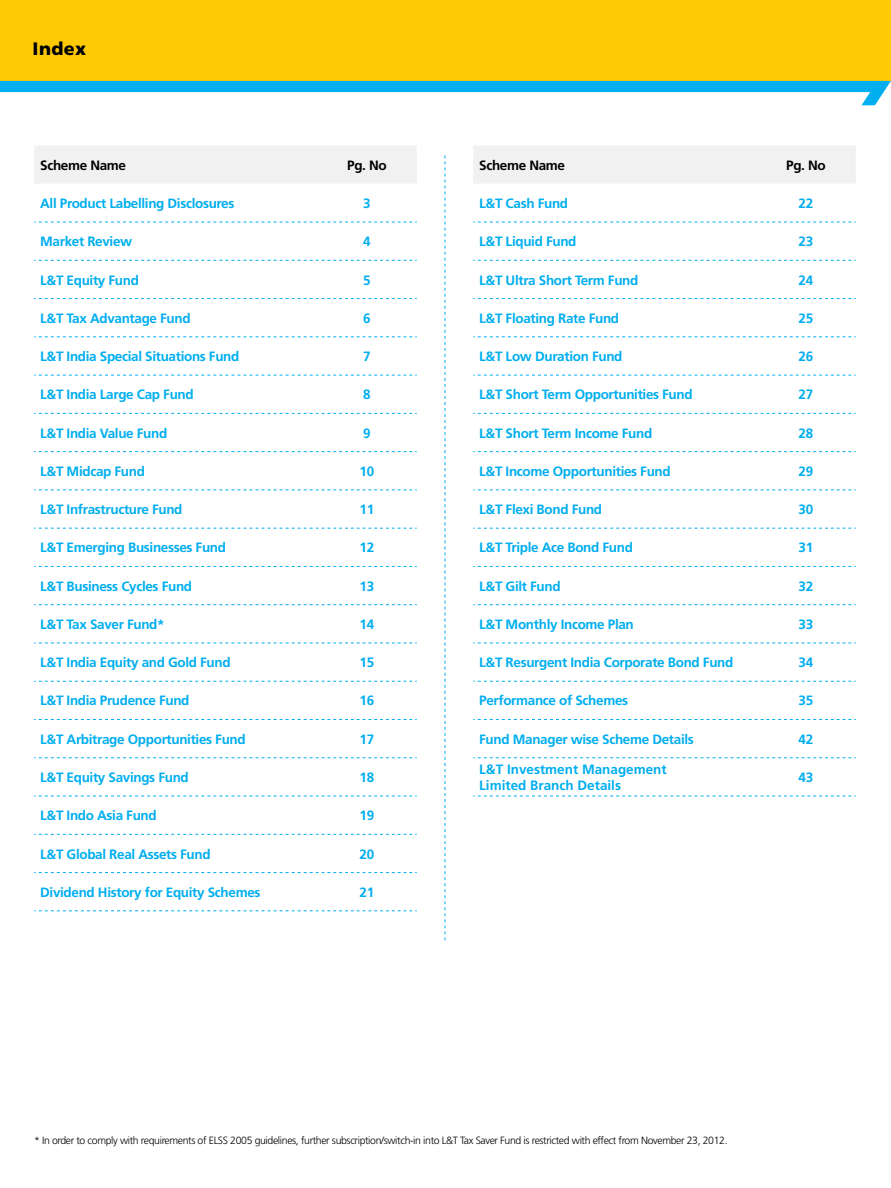
<style>
.page{position:relative;width:891px;height:1188px;background:#fff}
.page>*{position:absolute;margin:0;border:0;box-sizing:border-box;transform-origin:0 0}
.t1{font:900 18px "Frutiger LT Pro";letter-spacing:.02em;color:#000}
.t2{font:700 13.5px "Frutiger LT Pro";letter-spacing:-.025em;color:#00aeef}
.t3{font:700 13.5px/15.8px "Frutiger LT Pro";color:#00aeef}
.t4{font:700 13.5px "Frutiger LT Pro";letter-spacing:-.025em;color:#000}
.t5{font:300 10.5px "Frutiger LT Pro";letter-spacing:-.035em;color:#000}
</style>
<div class="page">
<div style="left:0;top:0;width:891px;height:81px;background:#fec905"></div>
<svg style="left:0;top:81px;width:891px;height:24px"></svg>
<div style="left:34px;top:146px;width:383px;height:37px;background:#f1f1f2"></div>
<svg style="left:34px;top:221px;width:383px;height:653px"></svg>
<svg style="left:34px;top:222px;width:383px;height:1px"></svg>
<svg style="left:34px;top:260px;width:383px;height:1px"></svg>
<svg style="left:34px;top:298px;width:383px;height:1px"></svg>
<svg style="left:34px;top:336px;width:383px;height:1px"></svg>
<svg style="left:34px;top:375px;width:383px;height:1px"></svg>
<svg style="left:34px;top:413px;width:383px;height:1px"></svg>
<svg style="left:34px;top:451px;width:383px;height:1px"></svg>
<svg style="left:34px;top:490px;width:383px;height:1px"></svg>
<svg style="left:34px;top:528px;width:383px;height:1px"></svg>
<svg style="left:34px;top:566px;width:383px;height:1px"></svg>
<svg style="left:34px;top:604px;width:383px;height:1px"></svg>
<svg style="left:34px;top:643px;width:383px;height:1px"></svg>
<svg style="left:34px;top:681px;width:383px;height:1px"></svg>
<svg style="left:34px;top:719px;width:383px;height:1px"></svg>
<svg style="left:34px;top:757px;width:383px;height:1px"></svg>
<svg style="left:34px;top:796px;width:383px;height:1px"></svg>
<svg style="left:34px;top:834px;width:383px;height:1px"></svg>
<svg style="left:34px;top:872px;width:383px;height:1px"></svg>
<svg style="left:34px;top:910px;width:383px;height:1px"></svg>
<div style="left:473px;top:146px;width:383px;height:37px;background:#f1f1f2"></div>
<svg style="left:473px;top:221px;width:383px;height:575px"></svg>
<svg style="left:473px;top:222px;width:383px;height:1px"></svg>
<svg style="left:473px;top:260px;width:383px;height:1px"></svg>
<svg style="left:473px;top:298px;width:383px;height:1px"></svg>
<svg style="left:473px;top:336px;width:383px;height:1px"></svg>
<svg style="left:473px;top:375px;width:383px;height:1px"></svg>
<svg style="left:473px;top:413px;width:383px;height:1px"></svg>
<svg style="left:473px;top:451px;width:383px;height:1px"></svg>
<svg style="left:473px;top:490px;width:383px;height:1px"></svg>
<svg style="left:473px;top:528px;width:383px;height:1px"></svg>
<svg style="left:473px;top:566px;width:383px;height:1px"></svg>
<svg style="left:473px;top:604px;width:383px;height:1px"></svg>
<svg style="left:473px;top:643px;width:383px;height:1px"></svg>
<svg style="left:473px;top:681px;width:383px;height:1px"></svg>
<svg style="left:473px;top:719px;width:383px;height:1px"></svg>
<svg style="left:473px;top:757px;width:383px;height:1px"></svg>
<svg style="left:473px;top:796px;width:383px;height:1px"></svg>
<svg style="left:445px;top:155px;width:1px;height:785px"></svg>
<p class="t1" style="left:33px;top:38px;width:55px">Index</p>
<p class="t4" style="left:40px;top:157px;width:87px">Scheme Name</p>
<p class="t4" style="left:347px;top:157px;width:41px">Pg. No</p>
<p class="t2" style="left:40px;top:195px;width:196px">All Product Labelling Disclosures</p>
<p class="t2" style="left:363px;top:195px;width:9px">3</p>
<p class="t2" style="left:40px;top:234px;width:93px">Market Review</p>
<p class="t2" style="left:363px;top:234px;width:9px">4</p>
<p class="t2" style="left:40px;top:272px;width:100px">L&amp;T Equity Fund</p>
<p class="t2" style="left:363px;top:272px;width:9px">5</p>
<p class="t2" style="left:40px;top:310px;width:152px">L&amp;T Tax Advantage Fund</p>
<p class="t2" style="left:363px;top:310px;width:9px">6</p>
<p class="t2" style="left:40px;top:348px;width:201px">L&amp;T India Special Situations Fund</p>
<p class="t2" style="left:363px;top:348px;width:9px">7</p>
<p class="t2" style="left:40px;top:387px;width:155px">L&amp;T India Large Cap Fund</p>
<p class="t2" style="left:363px;top:387px;width:9px">8</p>
<p class="t2" style="left:40px;top:425px;width:129px">L&amp;T India Value Fund</p>
<p class="t2" style="left:363px;top:425px;width:9px">9</p>
<p class="t2" style="left:40px;top:463px;width:106px">L&amp;T Midcap Fund</p>
<p class="t2" style="left:360px;top:463px;width:16px">10</p>
<p class="t2" style="left:40px;top:502px;width:144px">L&amp;T Infrastructure Fund</p>
<p class="t2" style="left:360px;top:502px;width:16px">11</p>
<p class="t2" style="left:40px;top:540px;width:187px">L&amp;T Emerging Businesses Fund</p>
<p class="t2" style="left:360px;top:540px;width:16px">12</p>
<p class="t2" style="left:40px;top:578px;width:153px">L&amp;T Business Cycles Fund</p>
<p class="t2" style="left:360px;top:578px;width:16px">13</p>
<p class="t2" style="left:40px;top:616px;width:126px">L&amp;T Tax Saver Fund*</p>
<p class="t2" style="left:360px;top:616px;width:16px">14</p>
<p class="t2" style="left:40px;top:655px;width:192px">L&amp;T India Equity and Gold Fund</p>
<p class="t2" style="left:360px;top:655px;width:16px">15</p>
<p class="t2" style="left:40px;top:693px;width:151px">L&amp;T India Prudence Fund</p>
<p class="t2" style="left:360px;top:693px;width:16px">16</p>
<p class="t2" style="left:40px;top:731px;width:207px">L&amp;T Arbitrage Opportunities Fund</p>
<p class="t2" style="left:360px;top:731px;width:16px">17</p>
<p class="t2" style="left:40px;top:769px;width:150px">L&amp;T Equity Savings Fund</p>
<p class="t2" style="left:360px;top:769px;width:16px">18</p>
<p class="t2" style="left:40px;top:808px;width:118px">L&amp;T Indo Asia Fund</p>
<p class="t2" style="left:360px;top:808px;width:16px">19</p>
<p class="t2" style="left:40px;top:846px;width:172px">L&amp;T Global Real Assets Fund</p>
<p class="t2" style="left:360px;top:846px;width:16px">20</p>
<p class="t2" style="left:40px;top:884px;width:222px">Dividend History for Equity Schemes</p>
<p class="t2" style="left:360px;top:884px;width:16px">21</p>
<p class="t4" style="left:479px;top:157px;width:87px">Scheme Name</p>
<p class="t4" style="left:786px;top:157px;width:41px">Pg. No</p>
<p class="t2" style="left:479px;top:195px;width:90px">L&amp;T Cash Fund</p>
<p class="t2" style="left:799px;top:195px;width:16px">22</p>
<p class="t2" style="left:479px;top:234px;width:99px">L&amp;T Liquid Fund</p>
<p class="t2" style="left:799px;top:234px;width:16px">23</p>
<p class="t2" style="left:479px;top:272px;width:161px">L&amp;T Ultra Short Term Fund</p>
<p class="t2" style="left:799px;top:272px;width:16px">24</p>
<p class="t2" style="left:479px;top:310px;width:141px">L&amp;T Floating Rate Fund</p>
<p class="t2" style="left:799px;top:310px;width:16px">25</p>
<p class="t2" style="left:479px;top:348px;width:145px">L&amp;T Low Duration Fund</p>
<p class="t2" style="left:799px;top:348px;width:16px">26</p>
<p class="t2" style="left:479px;top:387px;width:215px">L&amp;T Short Term Opportunities Fund</p>
<p class="t2" style="left:799px;top:387px;width:16px">27</p>
<p class="t2" style="left:479px;top:425px;width:175px">L&amp;T Short Term Income Fund</p>
<p class="t2" style="left:799px;top:425px;width:16px">28</p>
<p class="t2" style="left:479px;top:463px;width:193px">L&amp;T Income Opportunities Fund</p>
<p class="t2" style="left:799px;top:463px;width:16px">29</p>
<p class="t2" style="left:479px;top:502px;width:124px">L&amp;T Flexi Bond Fund</p>
<p class="t2" style="left:799px;top:502px;width:16px">30</p>
<p class="t2" style="left:479px;top:540px;width:155px">L&amp;T Triple Ace Bond Fund</p>
<p class="t2" style="left:799px;top:540px;width:16px">31</p>
<p class="t2" style="left:479px;top:578px;width:83px">L&amp;T Gilt Fund</p>
<p class="t2" style="left:799px;top:578px;width:16px">32</p>
<p class="t2" style="left:479px;top:616px;width:156px">L&amp;T Monthly Income Plan</p>
<p class="t2" style="left:799px;top:616px;width:16px">33</p>
<p class="t2" style="left:479px;top:655px;width:256px">L&amp;T Resurgent India Corporate Bond Fund</p>
<p class="t2" style="left:799px;top:655px;width:16px">34</p>
<p class="t2" style="left:479px;top:693px;width:150px">Performance of Schemes</p>
<p class="t2" style="left:799px;top:693px;width:16px">35</p>
<p class="t2" style="left:479px;top:731px;width:216px">Fund Manager wise Scheme Details</p>
<p class="t2" style="left:799px;top:731px;width:16px">42</p>
<p class="t3" style="left:479px;top:762px;width:189px">L&amp;T Investment Management<br>Limited Branch Details</p>
<p class="t2" style="left:799px;top:769px;width:16px">43</p>
<p class="t5" style="left:34px;top:1135px;width:695px">* In order to comply with requirements of ELSS 2005 guidelines, further subscription/switch-in into L&amp;T Tax Saver Fund is restricted with effect from November 23, 2012.</p>
</div>
